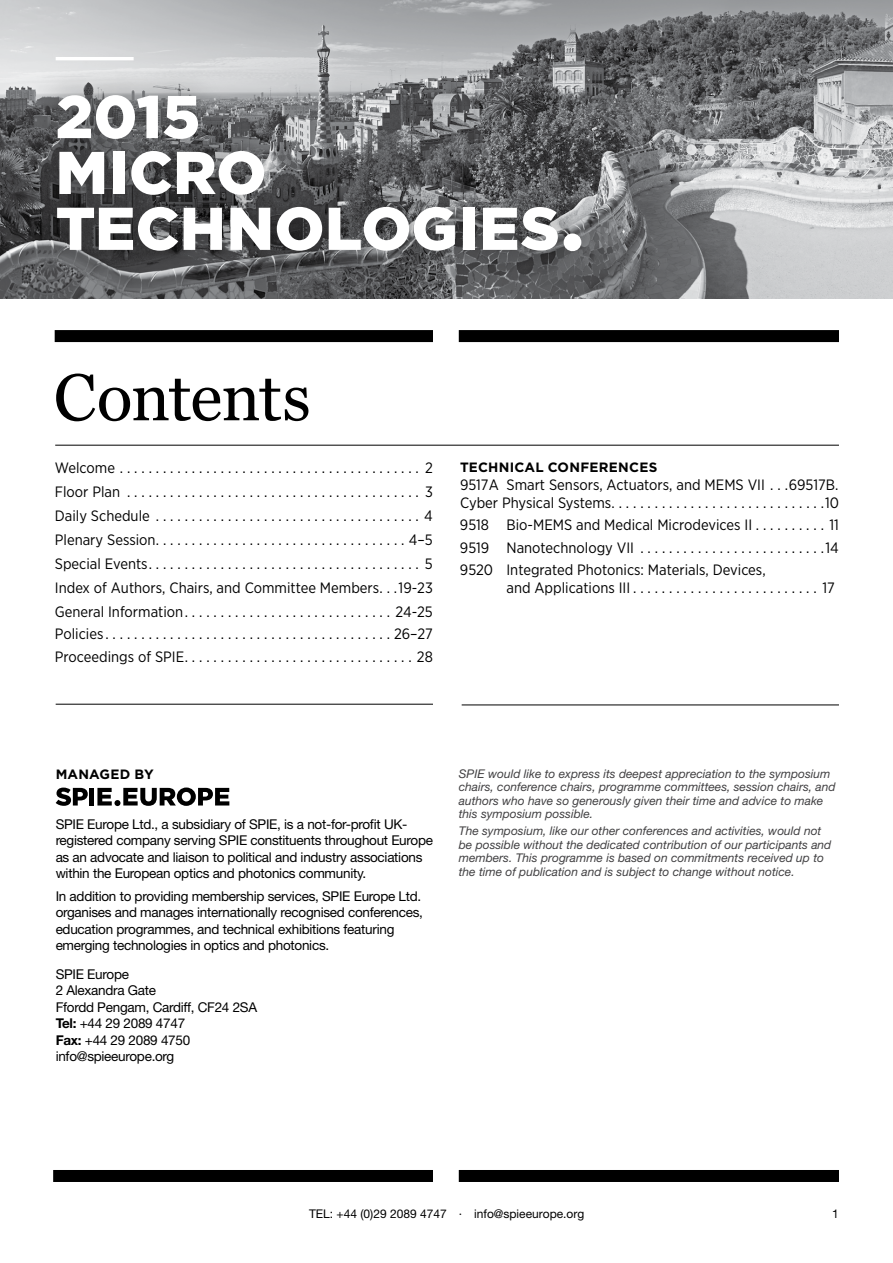
<style>
.page{position:relative;width:893px;height:1263px;background:#fff}
.page>*{position:absolute;margin:0;border:0;box-sizing:border-box;transform-origin:0 0}
.t1{font:66px "Georgia";letter-spacing:-.015em;color:#000}
.t2{font:900 60.3px/55.9px "Gotham";letter-spacing:.005em;color:#fff}
.t3{font:15px/24px "Gotham Narrow";color:#000;text-align:justify}
.t4{font:13.5px/16.5px "Helvetica Neue";letter-spacing:-.02em;color:#000}
.t5{font:700 13.5px "Gotham";letter-spacing:.015em;color:#000}
.t6{font:italic 12px/13.5px "Helvetica Neue";color:#414042}
.t7{font:12px "Helvetica Neue";color:#000}
.s1{font-weight:700}
</style>
<div class="page">
<img style="left:1px;top:0;width:892px;height:298px">
<svg style="left:56px;top:787px;width:32px;height:19px"></svg>
<div style="left:89px;top:788px;width:5px;height:17px;background:#000"></div>
<svg style="left:97px;top:787px;width:132px;height:19px"></svg>
<hr style="left:56px;top:57px;width:78px;height:3px;background:#fff">
<div style="left:28px;top:66px;width:582px;height:214px;background:#000;opacity:.4"></div>
<hr style="left:55px;top:445px;width:784px;height:1px;background:#000">
<div style="left:55px;top:330px;width:378px;height:12px;background:#000"></div>
<div style="left:53px;top:1170px;width:380px;height:12px;background:#000"></div>
<div style="left:459px;top:330px;width:380px;height:12px;background:#000"></div>
<div style="left:459px;top:1170px;width:380px;height:12px;background:#000"></div>
<hr style="left:56px;top:704px;width:377px;height:1px;background:#000">
<hr style="left:462px;top:704px;width:377px;height:1px;background:#000">
<img style="left:0;top:0;width:1px;height:1263px">
<h2 class="t2" style="left:56px;top:88px;width:531px">2015<br>MICRO<br>TECHNOLOGIES<sub>•</sub></h2>
<h1 class="t1" style="left:54px;top:349px;width:259px">Contents</h1>
<p class="t3" style="left:55px;top:455px;width:380px">Welcome . . . . . . . . . . . . . . . . . . . . . . . . . . . . . . . . . . . . . . . . . . 2<br>Floor Plan . . . . . . . . . . . . . . . . . . . . . . . . . . . . . . . . . . . . . . . . . 3<br>Daily Schedule . . . . . . . . . . . . . . . . . . . . . . . . . . . . . . . . . . . . . 4<br>Plenary Session . . . . . . . . . . . . . . . . . . . . . . . . . . . . . . . . . . . 4–5<br>Special Events . . . . . . . . . . . . . . . . . . . . . . . . . . . . . . . . . . . . . . 5<br>Index of Authors, Chairs, and Committee Members . . 19-23<br>General Information . . . . . . . . . . . . . . . . . . . . . . . . . . . . . 24-25</p>
<p class="t3" style="left:55px;top:622px;width:380px;line-height:22.5px">Policies . . . . . . . . . . . . . . . . . . . . . . . . . . . . . . . . . . . . . . . . 26–27<br>Proceedings of SPIE . . . . . . . . . . . . . . . . . . . . . . . . . . . . . . . . 28</p>
<p class="t5" style="left:460px;top:458px;width:199px">TECHNICAL CONFERENCES</p>
<p class="t3" style="left:460px;top:475px;width:380px;line-height:18px">9517A Smart Sensors, Actuators, and MEMS VII . . 69517B.<br>Cyber Physical Systems . . . . . . . . . . . . . . . . . . . . . . . . . . . . . 10</p>
<p class="t3" style="left:460px;top:513px;width:380px;line-height:22.5px">9518 Bio-MEMS and Medical Microdevices II . . . . . . . . . . 11<br>9519 Nanotechnology VII . . . . . . . . . . . . . . . . . . . . . . . . . 14<br>9520 Integrated Photonics: Materials, Devices,</p>
<p class="t3" style="left:506px;top:575px;width:330px">and Applications III . . . . . . . . . . . . . . . . . . . . . . . . . . 17</p>
<p class="t5" style="left:56px;top:765px;width:100px">MANAGED BY</p>
<p class="t4" style="left:56px;top:815px;width:379px">SPIE Europe Ltd., a subsidiary of SPIE, is a not-for-profit UK&shy;registered company serving SPIE constituents throughout Europe as an advocate and liaison to political and industry associations within the European optics and photonics community.</p>
<p class="t4" style="left:56px;top:887px;width:369px">In addition to providing membership services, SPIE Europe Ltd. organises and manages internationally recognised conferences, education programmes, and technical exhibitions featuring emerging technologies in optics and photonics.</p>
<p class="t4" style="left:56px;top:965px;width:203px">SPIE Europe<br>2 Alexandra Gate<br>Ffordd Pengam, Cardiff, CF24 2SA<br><span class="s1">Tel:</span> +44 29 2089 4747<br><span class="s1">Fax:</span> +44 29 2089 4750 info@spieeurope.org</p>
<p class="t6" style="left:459px;top:766px;width:378px">SPIE would like to express its deepest appreciation to the symposium chairs, conference chairs, programme committees, session chairs, and authors who have so generously given their time and advice to make this symposium possible.</p>
<p class="t6" style="left:459px;top:824px;width:374px">The symposium, like our other conferences and activities, would not be possible without the dedicated contribution of our participants and members. This programme is based on commitments received up to the time of publication and is subject to change without notice.</p>
<p class="t7" style="left:309px;top:1207px;width:277px">TEL: +44 (0)29 2089 4747 · info@spieeurope.org</p>
<p class="t7" style="left:832px;top:1207px;width:8px">1</p>
</div>
